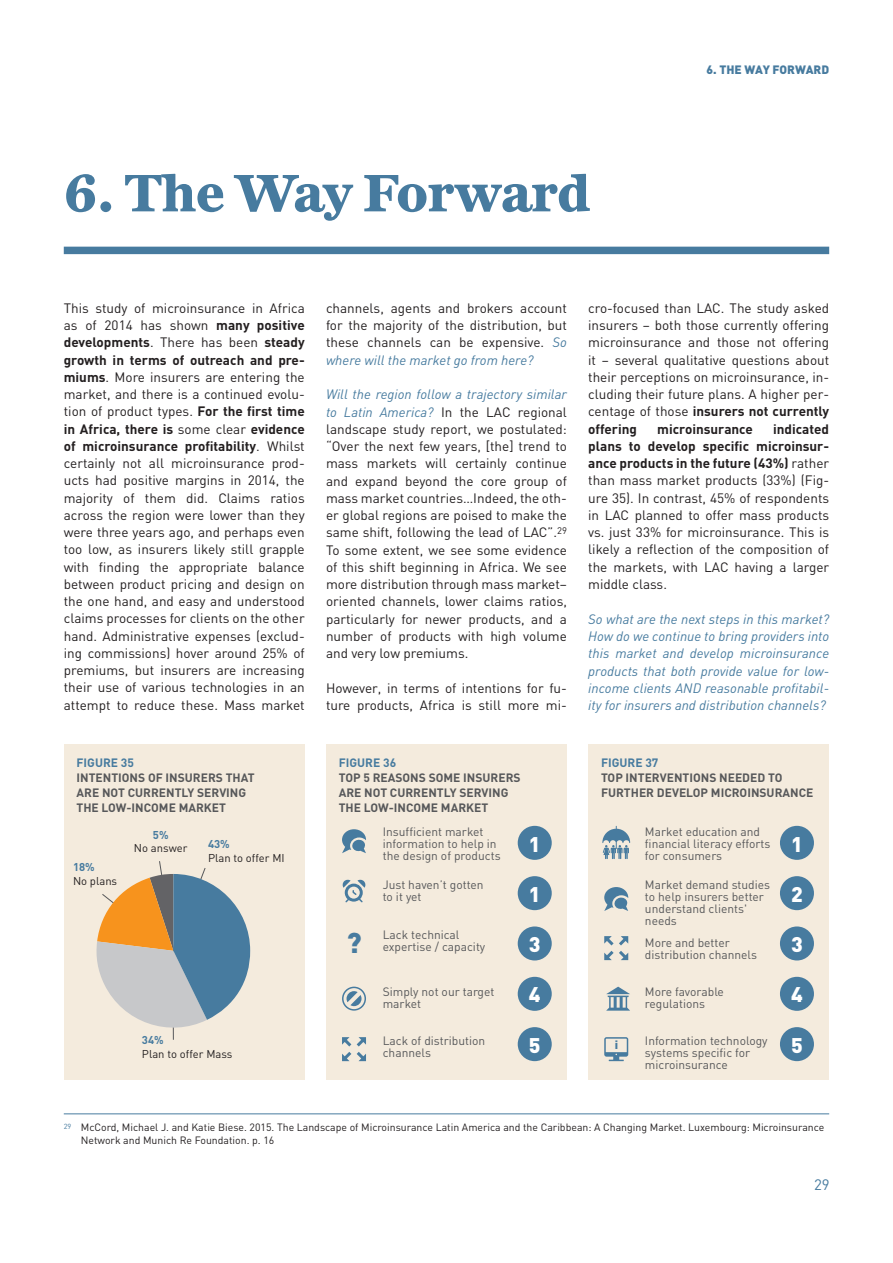
<style>
.page{position:relative;width:893px;height:1263px;background:#fff}
.page>*{position:absolute;margin:0;border:0;box-sizing:border-box;transform-origin:0 0}
.Titre{font:700 54px "Miller Daily One";color:#477b9f}
.t1{font:900 28.35px "DIN";color:#477b9f}
.t2{font:900 21px "DIN";color:#fff}
.t3{font:15px "DIN";color:#477b9f}
.t4{font:13.5px/17.2px "DIN";color:#231f20;text-align:justify}
.t5{font:italic 13.5px/17.2px "DIN";color:#477b9f;text-align:justify}
.t6{font:700 13.5px "DIN";color:#231f20}
.Body{font:12px/12px "DIN";color:#57585a}
.Titre_graphiques{font:700 12px/15px "DIN";color:#57585a}
.t7{font:900 12px "DIN";color:#477b9f}
.t8{font:900 11.85px "DIN";color:#477b9f}
.t9{font:11.25px/13.5px "DIN";color:#231f20}
.notes_bas_de_page{font:10.5px/12.8px "DIN";color:#231f20}
.s1{font-weight:700}
.s2{font-style:italic;color:#477b9f}
.s3{color:#477b9f}
.s4{font-weight:700;color:#477b9f}
</style>
<div class="page">
<div style="left:64px;top:247px;width:765px;height:7px;background:#477b9f"></div>
<div style="left:326px;top:744px;width:241px;height:336px;background:#f4ebdd"></div>
<div style="left:588px;top:744px;width:241px;height:336px;background:#f4ebdd"></div>
<div style="left:64px;top:744px;width:241px;height:336px;background:#f4ebdd"></div>
<svg style="left:96px;top:861px;width:154px;height:179px"></svg>
<svg style="left:342px;top:829px;width:24px;height:24px"></svg>
<svg style="left:604px;top:887px;width:24px;height:24px"></svg>
<svg style="left:342px;top:879px;width:24px;height:23px"></svg>
<svg style="left:342px;top:987px;width:24px;height:24px"></svg>
<svg style="left:342px;top:1052px;width:9px;height:9px"></svg>
<svg style="left:357px;top:1037px;width:9px;height:9px"></svg>
<svg style="left:342px;top:1037px;width:9px;height:9px"></svg>
<svg style="left:357px;top:1052px;width:9px;height:9px"></svg>
<svg style="left:604px;top:936px;width:24px;height:9px"></svg>
<svg style="left:604px;top:951px;width:24px;height:9px"></svg>
<div style="left:518px;top:826px;width:34px;height:34px;background:#477b9f;border-radius:50%"></div>
<div style="left:780px;top:826px;width:34px;height:34px;background:#477b9f;border-radius:50%"></div>
<div style="left:518px;top:876px;width:34px;height:34px;background:#477b9f;border-radius:50%"></div>
<div style="left:780px;top:876px;width:34px;height:34px;background:#477b9f;border-radius:50%"></div>
<div style="left:518px;top:926px;width:34px;height:34px;background:#477b9f;border-radius:50%"></div>
<div style="left:780px;top:926px;width:34px;height:34px;background:#477b9f;border-radius:50%"></div>
<div style="left:518px;top:977px;width:34px;height:34px;background:#477b9f;border-radius:50%"></div>
<div style="left:780px;top:977px;width:34px;height:34px;background:#477b9f;border-radius:50%"></div>
<div style="left:518px;top:1027px;width:34px;height:34px;background:#477b9f;border-radius:50%"></div>
<div style="left:780px;top:1027px;width:34px;height:34px;background:#477b9f;border-radius:50%"></div>
<svg style="left:602px;top:826px;width:28px;height:33px"></svg>
<svg style="left:604px;top:1037px;width:24px;height:24px"></svg>
<svg style="left:606px;top:987px;width:24px;height:24px"></svg>
<hr style="left:64px;top:1113px;width:765px;height:1px;background:#477b9f">
<p class="Titre" style="left:64px;top:160px;width:528px">6. The Way Forward</p>
<p class="t7" style="left:707px;top:61px;width:124px">6. THE WAY FORWARD</p>
<p class="t4" style="left:64px;top:299px;width:242px">This study of microinsurance in Africa as of 2014 has shown <span class="s1">many positive developments</span>. There has been <span class="s1">steady growth in terms of outreach and pre&shy;miums</span>. More insurers are entering the market, and there is a continued evolu&shy;tion of product types. <span class="s1">For the first time in Africa, there is</span> some clear <span class="s1">evidence of microinsurance profitability</span>. Whilst certainly not all microinsurance prod&shy;ucts had positive margins in 2014, the majority of them did. Claims ratios across the region were lower than they were three years ago, and perhaps even too low, as insurers likely still grapple with finding the appropriate balance between product pricing and design on the one hand, and easy and understood claims processes for clients on the other hand. Administrative expenses (exclud&shy;ing commissions) hover around 25% of premiums, but insurers are increasing their use of various technologies in an attempt to reduce these. Mass market</p>
<p class="t4" style="left:326px;top:299px;width:242px">channels, agents and brokers account for the majority of the distribution, but these channels can be expensive. <span class="s2">So where will the market go from here?</span></p>
<p class="t4" style="left:326px;top:386px;width:242px"><span class="s2">Will the region follow a trajectory similar to Latin America?</span> In the LAC regional landscape study report, we postulated: “Over the next few years, [the] trend to mass markets will certainly continue and expand beyond the core group of mass market countries…Indeed, the oth&shy;er global regions are poised to make the same shift, following the lead of LAC”.<sup>29<br></sup>To some extent, we see some evidence of this shift beginning in Africa. We see more distribution through mass market– oriented channels, lower claims ratios, particularly for newer products, and a number of products with high volume and very low premiums.</p>
<p class="t4" style="left:326px;top:679px;width:242px">However, in terms of intentions for fu&shy;ture products, Africa is still more mi-</p>
<p class="t4" style="left:588px;top:299px;width:242px">cro-focused than LAC. The study asked insurers – both those currently offering microinsurance and those not offering it – several qualitative questions about their perceptions on microinsurance, in&shy;cluding their future plans. A higher per&shy;centage of those <span class="s1">insurers not currently offering</span></p>
<p class="t4" style="left:588px;top:420px;width:242px;text-indent:185px"><span class="s1">indicated plans to develop specific microinsur&shy;ance products in the future (43%)</span> rather than mass market products (33%) (Fig&shy;ure 35). In contrast, 45% of respondents in LAC planned to offer mass products vs. just 33% for microinsurance. This is likely a reflection of the composition of the markets, with LAC having a larger middle class.</p>
<p class="t5" style="left:588px;top:610px;width:242px">So what are the next steps in this market?<br>How do we continue to bring providers into this market and develop microinsurance products that both provide value for low&shy;income clients AND reasonable profitabil&shy;ity for insurers and distribution channels?</p>
<p class="t6" style="left:657px;top:420px;width:97px">microinsurance</p>
<p class="Titre_graphiques" style="left:77px;top:754px;width:180px"><span class="s3">FIGURE 35<br></span>INTENTIONS OF INSURERS THAT<br>ARE NOT CURRENTLY SERVING<br>THE LOW-INCOME MARKET</p>
<p class="t9" style="left:208px;top:837px;width:78px"><span class="s4">43%<br></span>Plan to offer MI</p>
<p class="t9" style="left:73px;top:860px;width:46px"><span class="s4">18%<br></span>No plans</p>
<p class="t9" style="left:134px;top:828px;width:55px;text-align:center"><span class="s4">5%<br></span>No answer</p>
<p class="t9" style="left:142px;top:1033px;width:92px"><span class="s4">34%<br></span>Plan to offer Mass</p>
<p class="Titre_graphiques" style="left:339px;top:754px;width:183px"><span class="s3">FIGURE 36<br></span>TOP 5 REASONS SOME INSURERS<br>ARE NOT CURRENTLY SERVING<br>THE LOW-INCOME MARKET</p>
<p class="Titre_graphiques" style="left:601px;top:754px;width:214px"><span class="s3">FIGURE 37<br></span>TOP INTERVENTIONS NEEDED TO<br>FURTHER DEVELOP MICROINSURANCE</p>
<p class="Body" style="left:383px;top:825px;width:119px">Insufficient market information to help in the design of products</p>
<p class="Body" style="left:645px;top:825px;width:127px">Market education and financial literacy efforts for consumers</p>
<p class="Body" style="left:383px;top:879px;width:102px">Just haven’t gotten to it yet</p>
<p class="Body" style="left:645px;top:879px;width:127px">Market demand studies to help insurers better understand clients' needs</p>
<p class="Body" style="left:383px;top:928px;width:104px">Lack technical expertise / capacity</p>
<p class="Body" style="left:645px;top:936px;width:114px">More and better distribution channels</p>
<p class="Body" style="left:383px;top:986px;width:113px">Simply not our target market</p>
<p class="Body" style="left:645px;top:986px;width:81px">More favorable regulations</p>
<p class="Body" style="left:383px;top:1034px;width:104px">Lack of distribution channels</p>
<p class="Body" style="left:645px;top:1034px;width:124px">Information technology systems specific for microinsurance</p>
<p class="t2" style="left:529px;top:830px;width:13px">1</p>
<p class="t2" style="left:791px;top:830px;width:13px">1</p>
<p class="t2" style="left:529px;top:880px;width:13px">1</p>
<p class="t2" style="left:791px;top:880px;width:13px">2</p>
<p class="t2" style="left:529px;top:931px;width:13px">3</p>
<p class="t2" style="left:791px;top:931px;width:13px">3</p>
<p class="t2" style="left:529px;top:981px;width:13px">4</p>
<p class="t2" style="left:791px;top:981px;width:13px">4</p>
<p class="t2" style="left:529px;top:1031px;width:13px">5</p>
<p class="t8" style="left:615px;top:1037px;width:5px">i</p>
<p class="t2" style="left:791px;top:1031px;width:13px">5</p>
<p class="t1" style="left:346px;top:923px;width:17px">?</p>
<p class="notes_bas_de_page" style="left:81px;top:1121px;width:745px;text-indent:-17px"><sup>29</sup> McCord, Michael J. and Katie Biese. 2015. The Landscape of Microinsurance Latin America and the Caribbean: A Changing Market. Luxembourg: Microinsurance<br>Network and Munich Re Foundation. p. 16</p>
<p class="t3" style="left:814px;top:1175px;width:17px">29</p>
</div>
